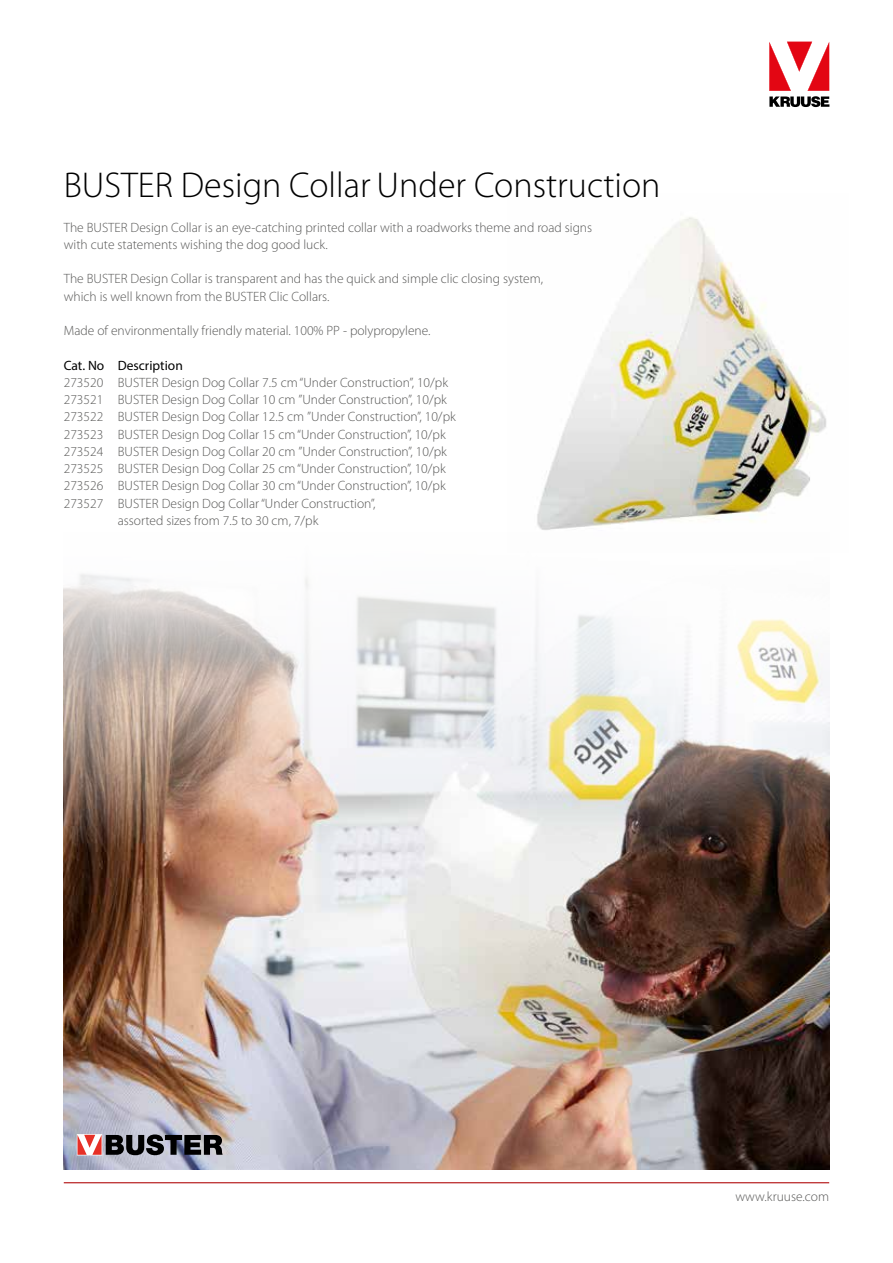
<style>
.page{position:relative;width:893px;height:1263px;background:#fff}
.page>*{position:absolute;margin:0;border:0;box-sizing:border-box;transform-origin:0 0}
.t1{font:300 36px "Myriad Pro";color:#000}
.t2{font:300 13.5px/17.2px "Myriad Pro";color:#575756}
.t3{font:13.5px "Myriad Pro";color:#000}
</style>
<div class="page">
<img style="left:537px;top:217px;width:290px;height:313px">
<hr style="left:64px;top:1182px;width:765px;height:1px;background:#b20e10">
<svg style="left:769px;top:42px;width:60px;height:65px"></svg>
<img style="left:64px;top:574px;width:765px;height:595px">
<svg style="left:77px;top:1134px;width:146px;height:21px;background:#67585d"></svg>
<h1 class="t1" style="left:64px;top:163px;width:598px">BUSTER Design Collar Under Construction</h1>
<p class="t2" style="left:64px;top:218px;width:530px">The BUSTER Design Collar is an eye-catching printed collar with a roadworks theme and road signs with cute statements wishing the dog good luck.</p>
<p class="t2" style="left:64px;top:270px;width:481px">The BUSTER Design Collar is transparent and has the quick and simple clic closing system, which is well known from the BUSTER Clic Collars.</p>
<p class="t2" style="left:64px;top:322px;width:368px">Made of environmentally friendly material. 100% PP - polypropylene.</p>
<p class="t3" style="left:64px;top:357px;width:121px">Cat. No Description</p>
<p class="t2" style="left:64px;top:374px;width:386px">273520 BUSTER Design Dog Collar 7.5 cm “Under Construction”, 10/pk</p>
<p class="t2" style="left:64px;top:391px;width:385px">273521 BUSTER Design Dog Collar 10 cm ”Under Construction”, 10/pk</p>
<p class="t2" style="left:64px;top:408px;width:394px">273522 BUSTER Design Dog Collar 12.5 cm ”Under Construction”, 10/pk</p>
<p class="t2" style="left:64px;top:425px;width:383px">273523 BUSTER Design Dog Collar 15 cm “Under Construction”, 10/pk</p>
<p class="t2" style="left:64px;top:443px;width:385px">273524 BUSTER Design Dog Collar 20 cm ”Under Construction”, 10/pk</p>
<p class="t2" style="left:64px;top:460px;width:383px">273525 BUSTER Design Dog Collar 25 cm “Under Construction”, 10/pk</p>
<p class="t2" style="left:64px;top:477px;width:383px">273526 BUSTER Design Dog Collar 30 cm “Under Construction”, 10/pk</p>
<p class="t2" style="left:64px;top:494px;width:313px">273527 BUSTER Design Dog Collar “Under Construction”,</p>
<p class="t2" style="left:118px;top:512px;width:202px">assorted sizes from 7.5 to 30 cm, 7/pk</p>
<p class="t2" style="left:735px;top:1187px;width:95px">www.kruuse.com</p>
</div>
